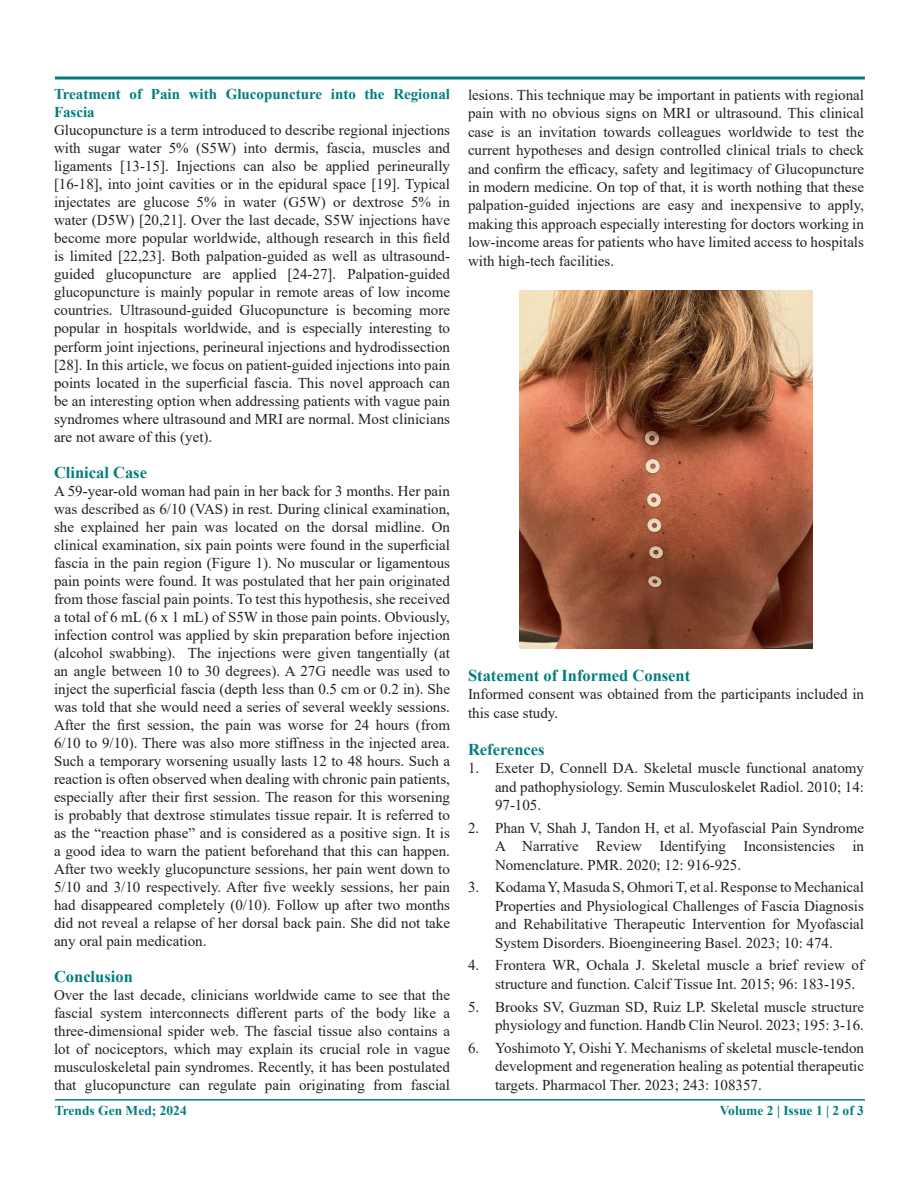
<style>
.page{position:relative;width:918px;height:1188px;background:#fff}
.page>*{position:absolute;margin:0;border:0;box-sizing:border-box;transform-origin:0 0}
.t1{font:700 16.5px "Times New Roman";color:#007d7d}
.t2{font:15px/18px "Times New Roman";color:#231f20;text-align:justify}
.t3{font:700 15px/18px "Times New Roman";color:#007d7d}
.t4{font:700 13.5px "Times New Roman";color:#007d7d}
</style>
<div class="page">
<hr style="left:55px;top:1099px;width:810px;height:2px;background:#007d7d">
<svg style="left:54px;top:76px;width:811px;height:4px;background:#3f9d9d"></svg>
<img style="left:519px;top:290px;width:294px;height:359px">
<p class="t3" style="left:54px;top:85px;width:398px">Treatment of Pain with Glucopuncture into the Regional<br>Fascia</p>
<p class="t2" style="left:54px;top:121px;width:398px">Glucopuncture is a term introduced to describe regional injections with sugar water 5% (S5W) into dermis, fascia, muscles and ligaments [13-15]. Injections can also be applied perineurally [16-18], into joint cavities or in the epidural space [19]. Typical injectates are glucose 5% in water (G5W) or dextrose 5% in water (D5W) [20,21]. Over the last decade, S5W injections have become more popular worldwide, although research in this field is limited [22,23]. Both palpation-guided as well as ultrasound&shy;guided glucopuncture are applied [24-27]. Palpation-guided glucopuncture is mainly popular in remote areas of low income countries. Ultrasound-guided Glucopuncture is becoming more popular in hospitals worldwide, and is especially interesting to perform joint injections, perineural injections and hydrodissection [28]. In this article, we focus on patient-guided injections into pain points located in the superficial fascia. This novel approach can be an interesting option when addressing patients with vague pain syndromes where ultrasound and MRI are normal. Most clinicians are not aware of this (yet).</p>
<p class="t1" style="left:54px;top:460px;width:95px">Clinical Case</p>
<p class="t2" style="left:54px;top:481px;width:398px">A 59-year-old woman had pain in her back for 3 months. Her pain was described as 6/10 (VAS) in rest. During clinical examination, she explained her pain was located on the dorsal midline. On clinical examination, six pain points were found in the superficial fascia in the pain region (Figure 1). No muscular or ligamentous pain points were found. It was postulated that her pain originated from those fascial pain points. To test this hypothesis, she received a total of 6 mL (6 x 1 mL) of S5W in those pain points. Obviously, infection control was applied by skin preparation before injection (alcohol swabbing). The injections were given tangentially (at an angle between 10 to 30 degrees). A 27G needle was used to inject the superficial fascia (depth less than 0.5 cm or 0.2 in). She was told that she would need a series of several weekly sessions.<br>After the first session, the pain was worse for 24 hours (from 6/10 to 9/10). There was also more stiffness in the injected area.<br>Such a temporary worsening usually lasts 12 to 48 hours. Such a reaction is often observed when dealing with chronic pain patients, especially after their first session. The reason for this worsening is probably that dextrose stimulates tissue repair. It is referred to as the “reaction phase” and is considered as a positive sign. It is a good idea to warn the patient beforehand that this can happen.<br>After two weekly glucopuncture sessions, her pain went down to 5/10 and 3/10 respectively. After five weekly sessions, her pain had disappeared completely (0/10). Follow up after two months did not reveal a relapse of her dorsal back pain. She did not take any oral pain medication.</p>
<p class="t1" style="left:54px;top:964px;width:80px">Conclusion</p>
<p class="t2" style="left:54px;top:985px;width:398px">Over the last decade, clinicians worldwide came to see that the fascial system interconnects different parts of the body like a three-dimensional spider web. The fascial tissue also contains a lot of nociceptors, which may explain its crucial role in vague musculoskeletal pain syndromes. Recently, it has been postulated that glucopuncture can regulate pain originating from fascial</p>
<p class="t2" style="left:468px;top:85px;width:398px;line-height:18.5px">lesions. This technique may be important in patients with regional pain with no obvious signs on MRI or ultrasound. This clinical case is an invitation towards colleagues worldwide to test the current hypotheses and design controlled clinical trials to check and confirm the efficacy, safety and legitimacy of Glucopuncture in modern medicine. On top of that, it is worth nothing that these palpation-guided injections are easy and inexpensive to apply, making this approach especially interesting for doctors working in low-income areas for patients who have limited access to hospitals with high-tech facilities.</p>
<p class="t1" style="left:468px;top:663px;width:224px">Statement of Informed Consent</p>
<p class="t2" style="left:468px;top:684px;width:398px;line-height:18.5px">Informed consent was obtained from the participants included in this case study.</p>
<p class="t1" style="left:468px;top:737px;width:78px">References</p>
<p class="t2" style="left:495px;top:758px;width:371px;line-height:18.5px;text-indent:-27px">1. Exeter D, Connell DA. Skeletal muscle functional anatomy and pathophysiology. Semin Musculoskelet Radiol. 2010; 14:<br>97-105.</p>
<p class="t2" style="left:495px;top:818px;width:371px;line-height:18.5px;text-indent:-27px">2. Phan V, Shah J, Tandon H, et al. Myofascial Pain Syndrome A Narrative Review Identifying Inconsistencies in Nomenclature. PMR. 2020; 12: 916-925.</p>
<p class="t2" style="left:495px;top:878px;width:371px;line-height:18.5px;text-indent:-27px">3. Kodama Y, Masuda S, Ohmori T, et al. Response to Mechanical Properties and Physiological Challenges of Fascia Diagnosis and Rehabilitative Therapeutic Intervention for Myofascial System Disorders. Bioengineering Basel. 2023; 10: 474.</p>
<p class="t2" style="left:495px;top:956px;width:371px;line-height:18.5px;text-indent:-27px">4. Frontera WR, Ochala J. Skeletal muscle a brief review of structure and function. Calcif Tissue Int. 2015; 96: 183-195.</p>
<p class="t2" style="left:468px;top:997px;width:398px;line-height:18.5px;text-align:right">5. Brooks SV, Guzman SD, Ruiz LP. Skeletal muscle structure physiology and function. Handb Clin Neurol. 2023; 195: 3-16.</p>
<p class="t2" style="left:495px;top:1038px;width:371px;line-height:18.5px;text-indent:-27px">6. Yoshimoto Y, Oishi Y. Mechanisms of skeletal muscle-tendon development and regeneration healing as potential therapeutic targets. Pharmacol Ther. 2023; 243: 108357.</p>
<p class="t4" style="left:55px;top:1101px;width:133px">Trends Gen Med; 2024</p>
<p class="t4" style="left:720px;top:1101px;width:146px">Volume 2 | Issue 1 | 2 of 3</p>
</div>
